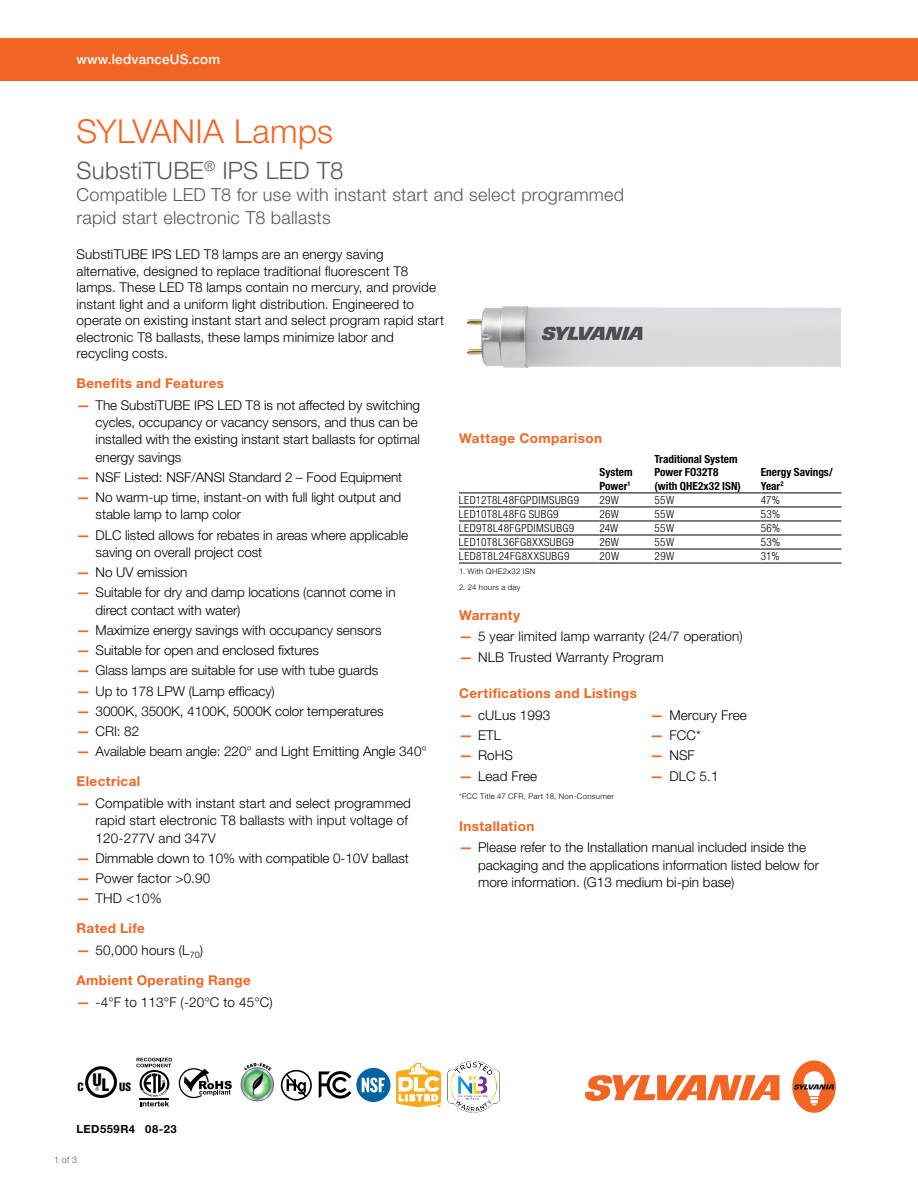
<style>
.page{position:relative;width:918px;height:1188px;background:#fff}
.page>*{position:absolute;margin:0;border:0;box-sizing:border-box;transform-origin:0 0}
.t1{font:300 33px "Helvetica Neue LT Pro";letter-spacing:.01em;color:#f26522}
.t2{font:300 24px "Helvetica Neue LT Pro";letter-spacing:.01em;color:#58595b}
.t3{font:300 18px/22.5px "Helvetica Neue LT Pro";letter-spacing:.015em;color:#58595b}
.t4{font:300 13.5px/17.2px "Helvetica Neue LT Pro";letter-spacing:-.005em;color:#000}
.t5{font:700 13.5px "Helvetica Neue LT Pro";letter-spacing:.03em;color:#f26522}
.t6{font:500 13.5px "Helvetica Neue LT Pro";letter-spacing:.015em;color:#fff}
.t7{font:300 condensed 11.25px "Helvetica Neue LT Std";letter-spacing:.035em;color:#000}
.t8{font:700 condensed 11.25px/13.5px "Helvetica Neue LT Pro";color:#000}
.t9{font:700 11.25px "Helvetica Neue LT Pro";letter-spacing:.05em;color:#000}
.t10{font:900 condensed 11.25px "Helvetica";color:#000}
.t11{font:300 9px "Helvetica Neue LT Pro";color:#58595b}
.t12{font:300 7.8px "Helvetica Neue LT Pro";letter-spacing:.04em;color:#000}
.s1{font-weight:700;color:#f26522}
.s2{font-size:16.8px}
</style>
<div class="page">
<img style="left:240px;top:1063px;width:34px;height:39px">
<div style="left:0;top:38px;width:918px;height:43px;background:#f26522"></div>
<svg style="left:179px;top:1068px;width:53px;height:30px"></svg>
<svg style="left:585px;top:1075px;width:194px;height:26px"></svg>
<div style="left:792px;top:1060px;width:44px;height:53px;background:#f26522;border-radius:50%"></div>
<svg style="left:793px;top:1071px;width:41px;height:34px"></svg>
<div style="left:85px;top:1066px;width:32px;height:32px;border:3px solid #000;border-radius:50%"></div>
<svg style="left:95px;top:1087px;width:4px;height:4px"></svg>
<div style="left:356px;top:1068px;width:34px;height:34px;background:#0064a2;border-radius:50%"></div>
<svg style="left:362px;top:1078px;width:23px;height:15px"></svg>
<svg style="left:319px;top:1071px;width:32px;height:28px"></svg>
<img style="left:467px;top:306px;width:374px;height:62px">
<div style="left:281px;top:1070px;width:31px;height:31px;border:2px solid #000;border-radius:50%"></div>
<svg style="left:284px;top:1072px;width:24px;height:27px"></svg>
<svg style="left:136px;top:1058px;width:36px;height:49px"></svg>
<hr style="left:459px;top:493px;width:140px;height:1px;background:#000">
<hr style="left:599px;top:493px;width:55px;height:1px;background:#000">
<hr style="left:654px;top:493px;width:107px;height:1px;background:#000">
<hr style="left:761px;top:493px;width:80px;height:1px;background:#000">
<hr style="left:459px;top:507px;width:140px;height:1px;background:#000">
<hr style="left:599px;top:507px;width:55px;height:1px;background:#000">
<hr style="left:654px;top:507px;width:107px;height:1px;background:#000">
<hr style="left:761px;top:507px;width:80px;height:1px;background:#000">
<hr style="left:459px;top:521px;width:140px;height:1px;background:#000">
<hr style="left:599px;top:521px;width:55px;height:1px;background:#000">
<hr style="left:654px;top:521px;width:107px;height:1px;background:#000">
<hr style="left:761px;top:521px;width:80px;height:1px;background:#000">
<hr style="left:459px;top:535px;width:140px;height:1px;background:#000">
<hr style="left:599px;top:535px;width:55px;height:1px;background:#000">
<hr style="left:654px;top:535px;width:107px;height:1px;background:#000">
<hr style="left:761px;top:535px;width:80px;height:1px;background:#000">
<hr style="left:459px;top:549px;width:140px;height:1px;background:#000">
<hr style="left:599px;top:549px;width:55px;height:1px;background:#000">
<hr style="left:654px;top:549px;width:107px;height:1px;background:#000">
<hr style="left:761px;top:549px;width:80px;height:1px;background:#000">
<hr style="left:459px;top:563px;width:140px;height:1px;background:#000">
<hr style="left:599px;top:563px;width:55px;height:1px;background:#000">
<hr style="left:654px;top:563px;width:107px;height:1px;background:#000">
<hr style="left:761px;top:563px;width:80px;height:1px;background:#000">
<img style="left:448px;top:1060px;width:52px;height:52px">
<img style="left:397px;top:1064px;width:43px;height:43px">
<p class="t6" style="left:77px;top:51px;width:145px">www.ledvanceUS.com</p>
<h1 class="t1" style="left:77px;top:111px;width:258px">SYLVANIA Lamps</h1>
<h2 class="t2" style="left:77px;top:156px;width:268px">SubstiTUBE<sup>®</sup> IPS LED T8</h2>
<h3 class="t3" style="left:77px;top:183px;width:549px">Compatible LED T8 for use with instant start and select programmed rapid start electronic T8 ballasts</h3>
<p class="t4" style="left:77px;top:246px;width:369px;line-height:16.5px">SubstiTUBE IPS LED T8 lamps are an energy saving alternative, designed to replace traditional fluorescent T8 lamps. These LED T8 lamps contain no mercury, and provide instant light and a uniform light distribution. Engineered to operate on existing instant start and select program rapid start electronic T8 ballasts, these lamps minimize labor and recycling costs.</p>
<p class="t5" style="left:77px;top:375px;width:149px">Benefits and Features</p>
<p class="t4" style="left:96px;top:396px;width:326px;text-indent:-19px"><span class="s1">—</span> The SubstiTUBE IPS LED T8 is not affected by switching cycles, occupancy or vacancy sensors, and thus can be installed with the existing instant start ballasts for optimal energy savings</p>
<p class="t4" style="left:77px;top:468px;width:327px"><span class="s1">—</span> NSF Listed: NSF/ANSI Standard 2 – Food Equipment</p>
<p class="t4" style="left:96px;top:489px;width:307px;text-indent:-19px"><span class="s1">—</span> No warm-up time, instant-on with full light output and stable lamp to lamp color</p>
<p class="t4" style="left:96px;top:526px;width:314px;text-indent:-19px"><span class="s1">—</span> DLC listed allows for rebates in areas where applicable saving on overall project cost</p>
<p class="t4" style="left:77px;top:564px;width:113px"><span class="s1">—</span> No UV emission</p>
<p class="t4" style="left:96px;top:584px;width:301px;text-indent:-19px"><span class="s1">—</span> Suitable for dry and damp locations (cannot come in direct contact with water)</p>
<p class="t4" style="left:77px;top:621px;width:307px"><span class="s1">—</span> Maximize energy savings with occupancy sensors</p>
<p class="t4" style="left:77px;top:642px;width:244px"><span class="s1">—</span> Suitable for open and enclosed fixtures</p>
<p class="t4" style="left:77px;top:662px;width:303px"><span class="s1">—</span> Glass lamps are suitable for use with tube guards</p>
<p class="t4" style="left:77px;top:682px;width:200px"><span class="s1">—</span> Up to 178 LPW (Lamp efficacy)</p>
<p class="t4" style="left:77px;top:702px;width:309px"><span class="s1">—</span> 3000K, 3500K, 4100K, 5000K color temperatures</p>
<p class="t4" style="left:77px;top:723px;width:64px"><span class="s1">—</span> CRI: 82</p>
<p class="t4" style="left:77px;top:743px;width:352px"><span class="s1">—</span> Available beam angle: 220° and Light Emitting Angle 340°</p>
<p class="t5" style="left:77px;top:773px;width:65px">Electrical</p>
<p class="t4" style="left:96px;top:795px;width:317px;text-indent:-19px"><span class="s1">—</span> Compatible with instant start and select programmed rapid start electronic T8 ballasts with input voltage of<br>120-277V and 347V</p>
<p class="t4" style="left:77px;top:849px;width:334px"><span class="s1">—</span> Dimmable down to 10% with compatible 0-10V ballast</p>
<p class="t4" style="left:77px;top:870px;width:135px"><span class="s1">—</span> Power factor &gt;0.90</p>
<p class="t4" style="left:77px;top:890px;width:87px"><span class="s1">—</span> THD &lt;10%</p>
<p class="t5" style="left:77px;top:920px;width:70px">Rated Life</p>
<p class="t4" style="left:77px;top:942px;width:128px"><span class="s1">—</span> 50,000 hours (L<sub>70</sub>)</p>
<p class="t5" style="left:77px;top:972px;width:176px">Ambient Operating Range</p>
<p class="t4" style="left:77px;top:993px;width:198px"><span class="s1">—</span> -4°F to 113°F (-20°C to 45°C)</p>
<p class="t5" style="left:459px;top:430px;width:145px">Wattage Comparison</p>
<p class="t8" style="left:599px;top:466px;width:35px">System<br>Power<sup>1</sup></p>
<p class="t8" style="left:654px;top:452px;width:88px">Traditional System<br>Power FO32T8 (with QHE2x32 ISN)</p>
<p class="t8" style="left:761px;top:466px;width:74px">Energy Savings/<br>Year<sup>2</sup></p>
<p class="t7" style="left:459px;top:494px;width:122px">LED12T8L48FGPDIMSUBG9</p>
<p class="t7" style="left:599px;top:494px;width:21px">29W</p>
<p class="t7" style="left:654px;top:494px;width:21px">55W</p>
<p class="t7" style="left:761px;top:494px;width:21px">47%</p>
<p class="t7" style="left:459px;top:508px;width:101px">LED10T8L48FG SUBG9</p>
<p class="t7" style="left:599px;top:508px;width:21px">26W</p>
<p class="t7" style="left:654px;top:508px;width:21px">55W</p>
<p class="t7" style="left:761px;top:508px;width:21px">53%</p>
<p class="t7" style="left:459px;top:522px;width:117px">LED9T8L48FGPDIMSUBG9</p>
<p class="t7" style="left:599px;top:522px;width:21px">24W</p>
<p class="t7" style="left:654px;top:522px;width:21px">55W</p>
<p class="t7" style="left:761px;top:522px;width:21px">56%</p>
<p class="t7" style="left:459px;top:536px;width:116px">LED10T8L36FG8XXSUBG9</p>
<p class="t7" style="left:599px;top:536px;width:21px">26W</p>
<p class="t7" style="left:654px;top:536px;width:21px">55W</p>
<p class="t7" style="left:761px;top:536px;width:21px">53%</p>
<p class="t7" style="left:459px;top:550px;width:112px">LED8T8L24FG8XXSUBG9</p>
<p class="t7" style="left:599px;top:550px;width:21px">20W</p>
<p class="t7" style="left:654px;top:550px;width:21px">29W</p>
<p class="t7" style="left:761px;top:550px;width:20px">31%</p>
<p class="t12" style="left:459px;top:566px;width:78px">1. With QHE2x32 ISN</p>
<p class="t12" style="left:459px;top:583px;width:63px">2. 24 hours a day</p>
<p class="t5" style="left:459px;top:606px;width:63px">Warranty</p>
<p class="t4" style="left:459px;top:628px;width:285px"><span class="s1">—</span> 5 year limited lamp warranty (24/7 operation)</p>
<p class="t4" style="left:459px;top:648px;width:206px"><span class="s1">—</span> NLB Trusted Warranty Program</p>
<p class="t5" style="left:459px;top:685px;width:179px">Certifications and Listings</p>
<p class="t4" style="left:459px;top:706px;width:93px"><span class="s1">—</span> cULus 1993</p>
<p class="t4" style="left:459px;top:726px;width:44px"><span class="s1">—</span> ETL</p>
<p class="t4" style="left:459px;top:747px;width:56px"><span class="s1">—</span> RoHS</p>
<p class="t4" style="left:459px;top:767px;width:80px"><span class="s1">—</span> Lead Free</p>
<p class="t4" style="left:650px;top:706px;width:98px"><span class="s1">—</span> Mercury Free</p>
<p class="t4" style="left:650px;top:726px;width:52px"><span class="s1">—</span> FCC*</p>
<p class="t4" style="left:650px;top:747px;width:46px"><span class="s1">—</span> NSF</p>
<p class="t4" style="left:650px;top:767px;width:70px"><span class="s1">—</span> DLC 5.1</p>
<p class="t12" style="left:459px;top:792px;width:157px">*FCC Title 47 CFR, Part 18, Non-Consumer</p>
<p class="t5" style="left:459px;top:817px;width:77px">Installation</p>
<p class="t4" style="left:478px;top:839px;width:342px;text-indent:-19px"><span class="s1">—</span> Please refer to the Installation manual included inside the packaging and the applications information listed below for more information. (G13 medium bi-pin base)</p>
<p class="t10" style="left:77px;top:1080px;width:55px">C <sup>U</sup><span class="s2">L</span> US</p>
<p class="t9" style="left:76px;top:1122px;width:102px">LED559R4 08-23</p>
<p class="t11" style="left:54px;top:1154px;width:25px">1 of 3</p>
</div>
